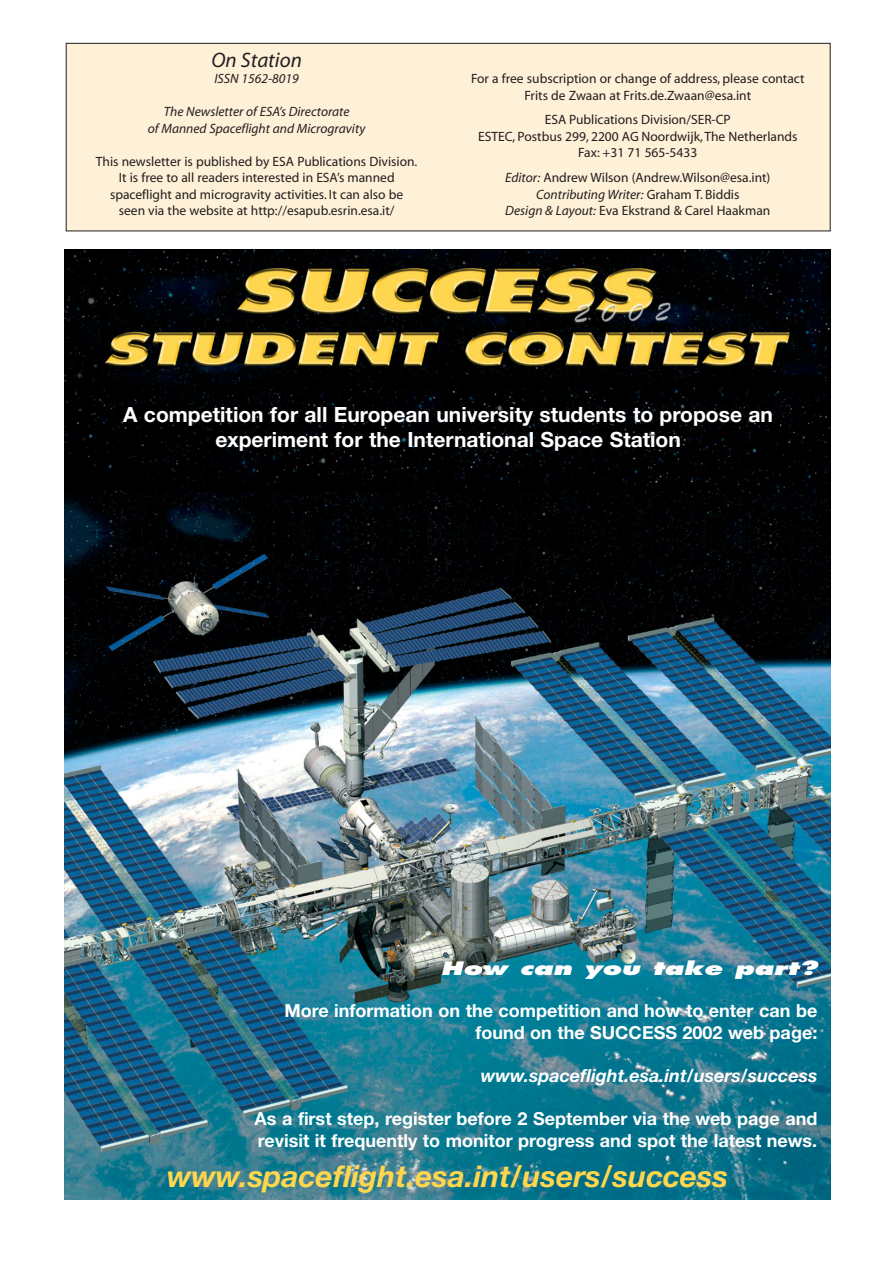
<style>
.page{position:relative;width:893px;height:1262px;background:#fff}
.page>*{position:absolute;margin:0;border:0;box-sizing:border-box;transform-origin:0 0}
.t1{font:italic 700 30px "Helvetica Neue";color:#ffd64c}
.t2{font:700 21px/25.2px "Helvetica Neue";color:#fff;text-align:center}
.t3{font:21px "Myriad MM It 400 600";color:#231f1f}
.t4{font:700 18px/21.6px "Helvetica Neue";color:#fff;text-align:right}
.t5{font:italic 700 18px "Helvetica Neue";color:#fff}
.t6{font:18px "ES Atitle";color:#fff}
.t7{font:13.5px/16.5px "Myriad MM 406 600";color:#231f1f;text-align:center}
.t8{font:13.5px/16.5px "Myriad MM It 400 600";color:#231f1f;text-align:center}
.s1{font-family:"Myriad MM It 400 600"}
.s2{font-family:"Myriad MM 406 600"}
</style>
<div class="page">
<img style="left:64px;top:42px;width:767px;height:1158px">
<h2 class="t3" style="left:211px;top:52px;width:92px">On Station</h2>
<p class="t8" style="left:214px;top:72px;width:86px">ISSN 1562-8019</p>
<p class="t8" style="left:148px;top:105px;width:219px">The Newsletter of ESA’s Directorate<br>of Manned Spaceflight and Microgravity</p>
<p class="t7" style="left:96px;top:154px;width:323px">This newsletter is published by ESA Publications Division.<br>It is free to all readers interested in ESA’s manned spaceflight and microgravity activities. It can also be seen via the website at http://esapub.esrin.esa.it/</p>
<p class="t7" style="left:471px;top:72px;width:335px">For a free subscription or change of address, please contact<br>Frits de Zwaan at Frits.de.Zwaan@esa.int</p>
<p class="t7" style="left:478px;top:113px;width:321px">ESA Publications Division/SER-CP<br>ESTEC, Postbus 299, 2200 AG Noordwijk, The Netherlands<br>Fax: +31 71 565-5433</p>
<p class="t7" style="left:505px;top:171px;width:267px"><span class="s1">Editor:</span> Andrew Wilson (Andrew.Wilson@esa.int)</p>
<p class="t8" style="left:536px;top:187px;width:205px">Contributing Writer: <span class="s2">Graham T. Biddis</span></p>
<p class="t7" style="left:505px;top:204px;width:266px"><span class="s1">Design &amp; Layout:</span> Eva Ekstrand &amp; Carel Haakman</p>
<h2 class="t2" style="left:123px;top:404px;width:651px">A competition for all European university students to propose an experiment for the International Space Station</h2>
<h3 class="t6" style="left:440px;top:960px;width:378px">How can you take part?</h3>
<h3 class="t4" style="left:284px;top:1002px;width:534px">More information on the competition and how to enter can be found on the SUCCESS 2002 web page:</h3>
<h3 class="t5" style="left:480px;top:1069px;width:338px">www.spaceflight.esa.int/users/success</h3>
<h3 class="t4" style="left:254px;top:1110px;width:564px;text-align:left">As a first step, register before 2 September via the web page and revisit it frequently to monitor progress and spot the latest news.</h3>
<h1 class="t1" style="left:167px;top:1165px;width:562px">www.spaceflight.esa.int/users/success</h1>
</div>
